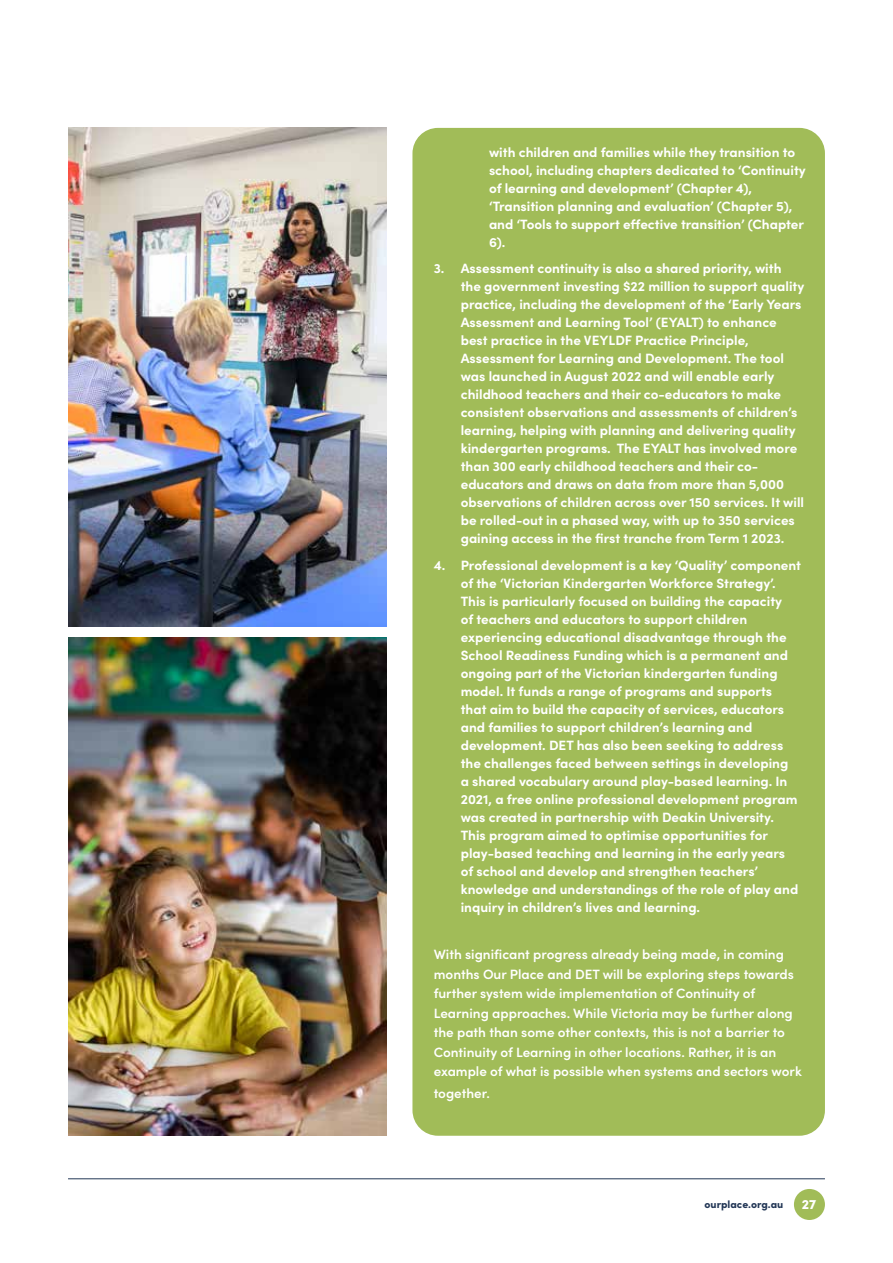
<style>
.page{position:relative;width:893px;height:1263px;background:#fff}
.page>*{position:absolute;margin:0;border:0;box-sizing:border-box;transform-origin:0 0}
.t1{font:700 13.5px/18px "Sofia Pro";color:#fff}
.t2{font:600 13.5px/19.5px "Sofia Pro";color:#fff}
.t3{font:900 13.5px "Sofia Pro";color:#fff}
.t4{font:900 10.5px "Sofia Pro";color:#233756}
</style>
<div class="page">
<div style="left:794px;top:1189px;width:31px;height:31px;background:#a1bc58;border-radius:50%"></div>
<hr style="left:68px;top:1178px;width:757px;height:1px;background:#233756">
<div style="left:412px;top:128px;width:413px;height:1008px;background:#a1bc58;border-radius:26px"></div>
<img style="left:68px;top:638px;width:319px;height:498px">
<img style="left:68px;top:128px;width:319px;height:499px">
<p class="t1" style="left:489px;top:142px;width:318px">with children and families while they transition to school, including chapters dedicated to ‘Continuity of learning and development’ (Chapter 4), ‘Transition planning and evaluation’ (Chapter 5), and ‘Tools to support effective transition’ (Chapter 6).</p>
<p class="t1" style="left:461px;top:258px;width:345px;text-indent:-27px">3. Assessment continuity is also a shared priority, with the government investing $22 million to support quality practice, including the development of the ‘Early Years Assessment and Learning Tool’ (EYALT) to enhance best practice in the VEYLDF Practice Principle, Assessment for Learning and Development. The tool was launched in August 2022 and will enable early childhood teachers and their co-educators to make consistent observations and assessments of children’s learning, helping with planning and delivering quality kindergarten programs. The EYALT has involved more than 300 early childhood teachers and their co&shy;educators and draws on data from more than 5,000 observations of children across over 150 services. It will be rolled-out in a phased way, with up to 350 services gaining access in the first tranche from Term 1 2023.</p>
<p class="t1" style="left:461px;top:555px;width:342px;text-indent:-27px">4. Professional development is a key ‘Quality’ component of the ‘Victorian Kindergarten Workforce Strategy’.<br>This is particularly focused on building the capacity<br>of teachers and educators to support children experiencing educational disadvantage through the School Readiness Funding which is a permanent and ongoing part of the Victorian kindergarten funding model. It funds a range of programs and supports that aim to build the capacity of services, educators and families to support children’s learning and development. DET has also been seeking to address the challenges faced between settings in developing<br>a shared vocabulary around play-based learning. In 2021, a free online professional development program was created in partnership with Deakin University.<br>This program aimed to optimise opportunities for play-based teaching and learning in the early years of school and develop and strengthen teachers’ knowledge and understandings of the role of play and inquiry in children’s lives and learning.</p>
<p class="t2" style="left:434px;top:944px;width:370px">With significant progress already being made, in coming months Our Place and DET will be exploring steps towards further system wide implementation of Continuity of Learning approaches. While Victoria may be further along the path than some other contexts, this is not a barrier to Continuity of Learning in other locations. Rather, it is an example of what is possible when systems and sectors work</p>
<p class="t2" style="left:434px;top:1082px;width:58px">together.</p>
<p class="t4" style="left:704px;top:1196px;width:80px">ourplace.org.au</p>
<p class="t3" style="left:802px;top:1194px;width:16px">27</p>
</div>
